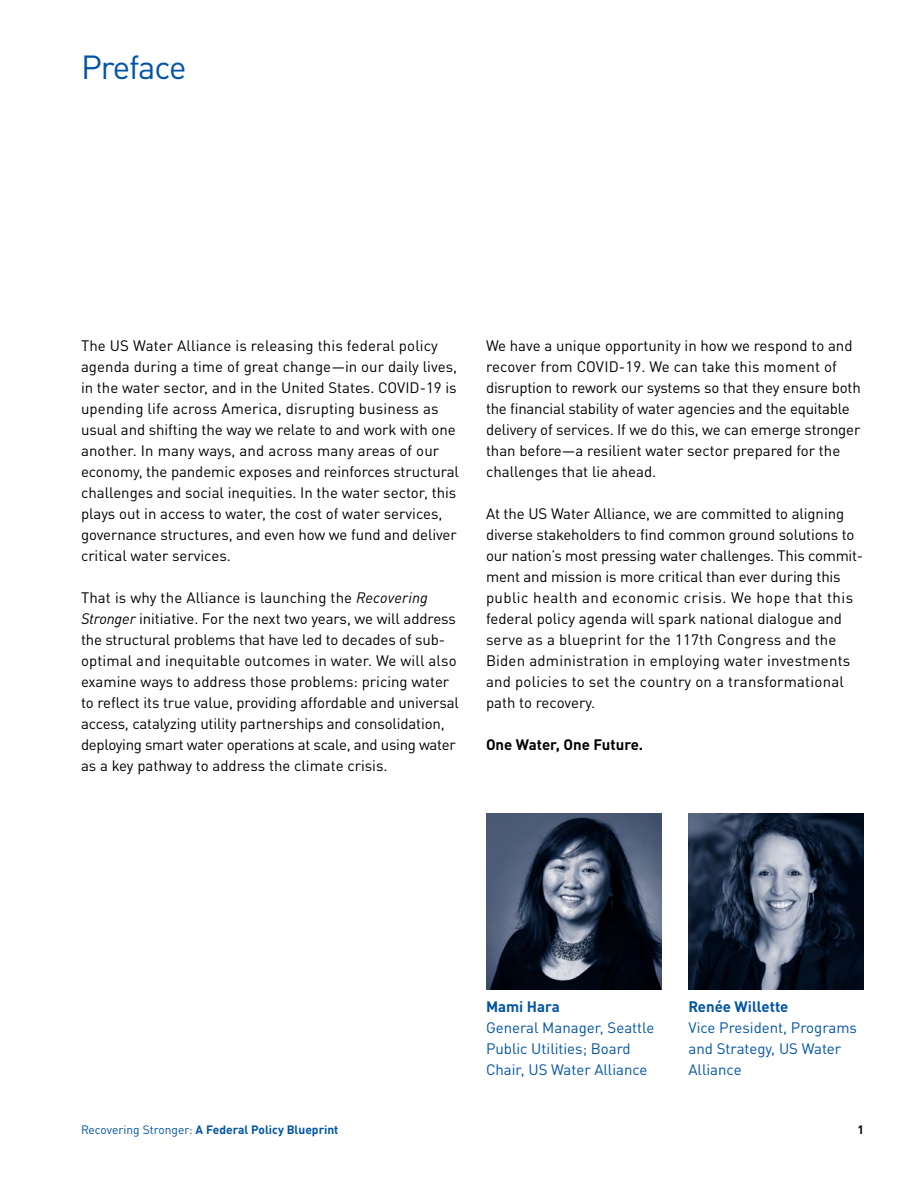
<style>
.page{position:relative;width:918px;height:1188px;background:#fff}
.page>*{position:absolute;margin:0;border:0;box-sizing:border-box;transform-origin:0 0}
.uswa_rs_head_1{font:33px "DIN Pro";letter-spacing:-.04em;color:#0054a6}
.uswa_body_regular{font:15px/21px "DIN Pro";letter-spacing:-.005em;color:#000}
.t1{font:15px/21px "DIN Pro";color:#0054a6}
.t2{font:700 15px "DIN Pro";color:#0054a6}
.t3{font:700 15px "DIN Pro";color:#000}
.t4{font:700 12px "DIN Pro";color:#0054a6}
.t5{font:700 12px "DIN Pro";color:#000}
.s1{font-style:italic}
.s2{font-weight:400}
</style>
<div class="page">
<img style="left:486px;top:814px;width:176px;height:175px">
<img style="left:688px;top:814px;width:176px;height:175px">
<p class="uswa_rs_head_1" style="left:81px;top:41px;width:107px">Preface</p>
<p class="uswa_body_regular" style="left:81px;top:333px;width:380px">The US Water Alliance is releasing this federal policy agenda during a time of great change—in our daily lives, in the water sector, and in the United States. COVID-19 is upending life across America, disrupting business as usual and shifting the way we relate to and work with one another. In many ways, and across many areas of our economy, the pandemic exposes and reinforces structural challenges and social inequities. In the water sector, this plays out in access to water, the cost of water services, governance structures, and even how we fund and deliver critical water services.</p>
<p class="uswa_body_regular" style="left:81px;top:585px;width:380px">That is why the Alliance is launching the <span class="s1">Recovering Stronger</span> initiative. For the next two years, we will address the structural problems that have led to decades of sub&shy;optimal and inequitable outcomes in water. We will also examine ways to address those problems: pricing water to reflect its true value, providing affordable and universal access, catalyzing utility partnerships and consolidation, deploying smart water operations at scale, and using water as a key pathway to address the climate crisis.</p>
<p class="uswa_body_regular" style="left:486px;top:333px;width:376px">We have a unique opportunity in how we respond to and recover from COVID-19. We can take this moment of disruption to rework our systems so that they ensure both the financial stability of water agencies and the equitable delivery of services. If we do this, we can emerge stronger than before—a resilient water sector prepared for the challenges that lie ahead.</p>
<p class="uswa_body_regular" style="left:486px;top:501px;width:377px">At the US Water Alliance, we are committed to aligning diverse stakeholders to find common ground solutions to our nation’s most pressing water challenges. This commit&shy;ment and mission is more critical than ever during this public health and economic crisis. We hope that this federal policy agenda will spark national dialogue and serve as a blueprint for the 117th Congress and the Biden administration in employing water investments and policies to set the country on a transformational path to recovery.</p>
<p class="t3" style="left:486px;top:732px;width:159px">One Water, One Future.</p>
<p class="t2" style="left:486px;top:994px;width:75px">Mami Hara</p>
<p class="t1" style="left:486px;top:1015px;width:170px">General Manager, Seattle</p>
<p class="t1" style="left:486px;top:1036px;width:163px">Public Utilities; Board<br>Chair, US Water Alliance</p>
<p class="t2" style="left:688px;top:994px;width:102px">Renée Willette</p>
<p class="t1" style="left:688px;top:1015px;width:170px">Vice President, Programs and Strategy, US Water<br>Alliance</p>
<p class="t4" style="left:81px;top:1120px;width:259px"><span class="s2">Recovering Stronger:</span> A Federal Policy Blueprint</p>
<p class="t5" style="left:857px;top:1120px;width:8px">1</p>
</div>
